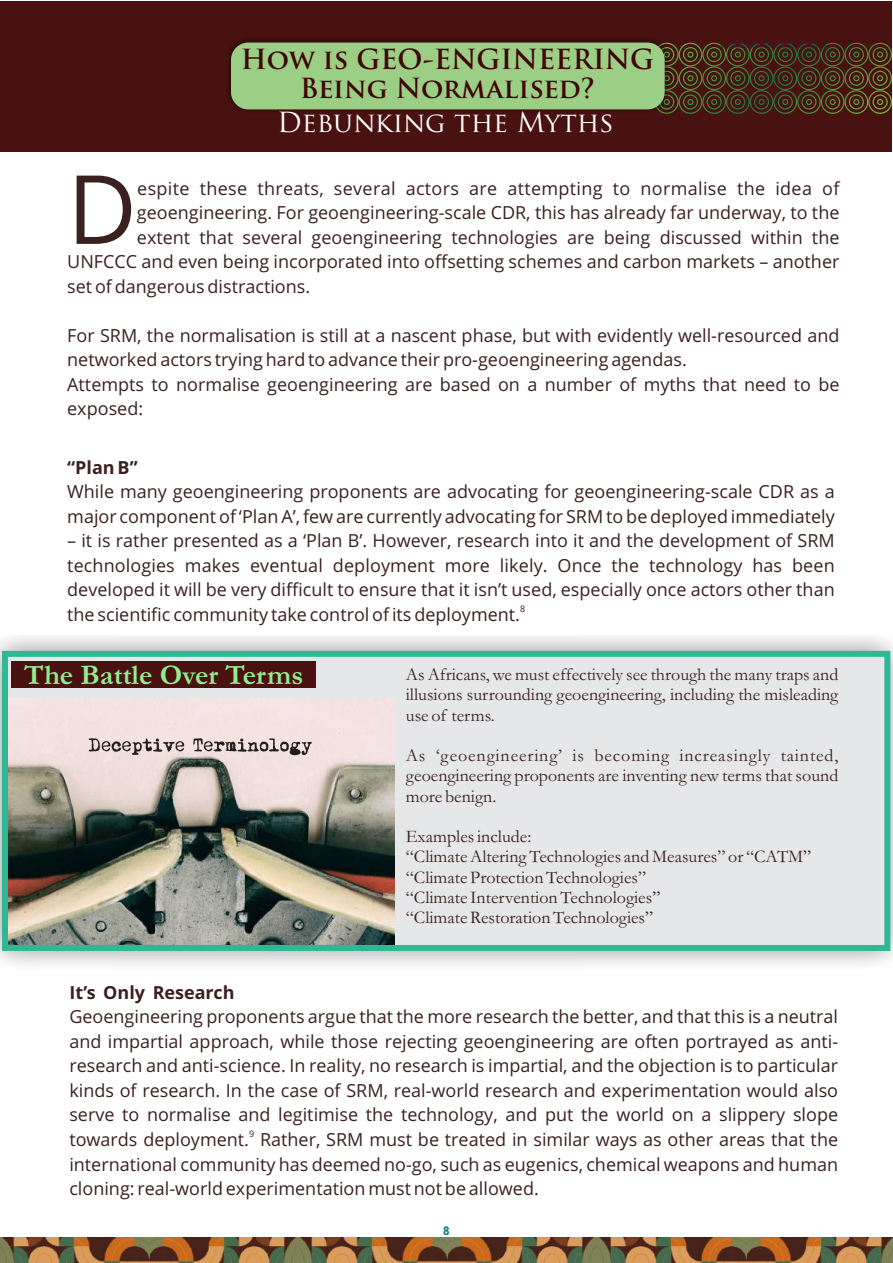
<style>
.page{position:relative;width:893px;height:1263px;background:#fff}
.page>*{position:absolute;margin:0;border:0;box-sizing:border-box;transform-origin:0 0}
.t1{font:95.55px "Open Sans";color:#3a2120}
.t2{font:700 28.65px "Garamond";color:#90ee90}
.t3{font:700 27px/29px "Trajan Pro";color:#400505;text-align:center}
.t4{font:27px "Trajan Pro";color:#fff}
.t5{font:18px/24.5px "Open Sans";color:#3a2120;text-align:justify}
.t6{font:18px/20.2px "Garamond";color:#3a2120;text-align:justify}
.t7{font:18px "Open Sans";letter-spacing:.02em;color:#3a2120}
.t8{font:700 18px "Open Sans";color:#3a2120}
.t9{font:700 condensed 12px "Roboto";color:#007c73}
.t10{font:9px "Open Sans";color:#3a2120}
</style>
<div class="page">
<div style="left:0;top:1px;width:892px;height:151px;background:#491210"></div>
<img style="left:0;top:1237px;width:892px;height:25px">
<svg style="left:675px;top:43px;width:217px;height:71px"></svg>
<div style="left:221px;top:33px;width:454px;height:86px;background:#231f20;opacity:.49"></div>
<div style="left:231px;top:43px;width:434px;height:66px;background:#9bcf86;border-radius:17px"></div>
<div style="left:0;top:636px;width:893px;height:337px;background:#231f20;opacity:.49"></div>
<div style="left:5px;top:654px;width:882px;height:294px;background:#e6e7e8"></div>
<img style="left:9px;top:698px;width:386px;height:246px">
<div style="left:2px;top:651px;width:888px;height:300px;border:6px solid #2eb896"></div>
<div style="left:136px;top:731px;width:128px;height:19px;background:#f5e3e1"></div>
<svg style="left:89px;top:738px;width:223px;height:17px"></svg>
<div style="left:11px;top:661px;width:304px;height:27px;background:#491210"></div>
<h3 class="t3" style="left:241px;top:48px;width:415px">How is GEO-ENGINEERING<br>Being Normalised?</h3>
<h3 class="t4" style="left:277px;top:112px;width:338px">Debunking the Myths</h3>
<h1 class="t1" style="left:67px;top:171px;width:71px">D</h1>
<p class="t7" style="left:137px;top:181px;width:704px">espite these threats, several actors are attempting to normalise the idea of</p>
<p class="t5" style="left:137px;top:202px;width:704px">geoengineering. For geoengineering-scale CDR, this has already far underway, to the</p>
<p class="t5" style="left:137px;top:227px;width:704px">extent that several geoengineering technologies are being discussed within the</p>
<p class="t5" style="left:67px;top:251px;width:774px">UNFCCC and even being incorporated into offsetting schemes and carbon markets – another</p>
<p class="t5" style="left:67px;top:276px;width:244px">set of dangerous distractions.</p>
<p class="t5" style="left:67px;top:325px;width:774px;text-align:left">For SRM, the normalisation is still at a nascent phase, but with evidently well-resourced and networked actors trying hard to advance their pro-geoengineering agendas.<br>Attempts to normalise geoengineering are based on a number of myths that need to be exposed:</p>
<p class="t8" style="left:67px;top:460px;width:72px">“Plan B”</p>
<p class="t5" style="left:67px;top:481px;width:769px">While many geoengineering proponents are advocating for geoengineering-scale CDR as a major component of ‘Plan A’, few are currently advocating for SRM to be deployed immediately</p>
<p class="t5" style="left:67px;top:530px;width:769px">– it is rather presented as a ‘Plan B’. However, research into it and the development of SRM technologies makes eventual deployment more likely. Once the technology has been developed it will be very difficult to ensure that it isn’t used, especially once actors other than</p>
<p class="t10" style="left:520px;top:605px;width:7px">8</p>
<p class="t5" style="left:67px;top:604px;width:454px">the scientific community take control of its deployment.</p>
<h2 class="t2" style="left:24px;top:665px;width:281px">The Battle Over Terms</h2>
<p class="t6" style="left:406px;top:666px;width:434px">As Africans, we must effectively see through the many traps and illusions surrounding geoengineering, including the misleading use of terms.</p>
<p class="t6" style="left:406px;top:747px;width:434px">As ‘geoengineering’ is becoming increasingly tainted, geoengineering proponents are inventing new terms that sound more benign.</p>
<p class="t6" style="left:406px;top:828px;width:407px;text-align:left">Examples include:<br>“Climate Altering Technologies and Measures” or “CATM” “Climate Protection Technologies”<br>“Climate Intervention Technologies”<br>“Climate Restoration Technologies”</p>
<p class="t8" style="left:69px;top:985px;width:167px">It’s Only Research</p>
<p class="t5" style="left:69px;top:1006px;width:770px">Geoengineering proponents argue that the more research the better, and that this is a neutral and impartial approach, while those rejecting geoengineering are often portrayed as anti&shy;research and anti-science. In reality, no research is impartial, and the objection is to particular kinds of research. In the case of SRM, real-world research and experimentation would also serve to normalise and legitimise the technology, and put the world on a slippery slope</p>
<p class="t10" style="left:249px;top:1130px;width:7px">9</p>
<p class="t5" style="left:69px;top:1129px;width:770px">towards deployment. Rather, SRM must be treated in similar ways as other areas that the international community has deemed no-go, such as eugenics, chemical weapons and human cloning: real-world experimentation must not be allowed.</p>
<p class="t9" style="left:443px;top:1226px;width:8px">8</p>
</div>
